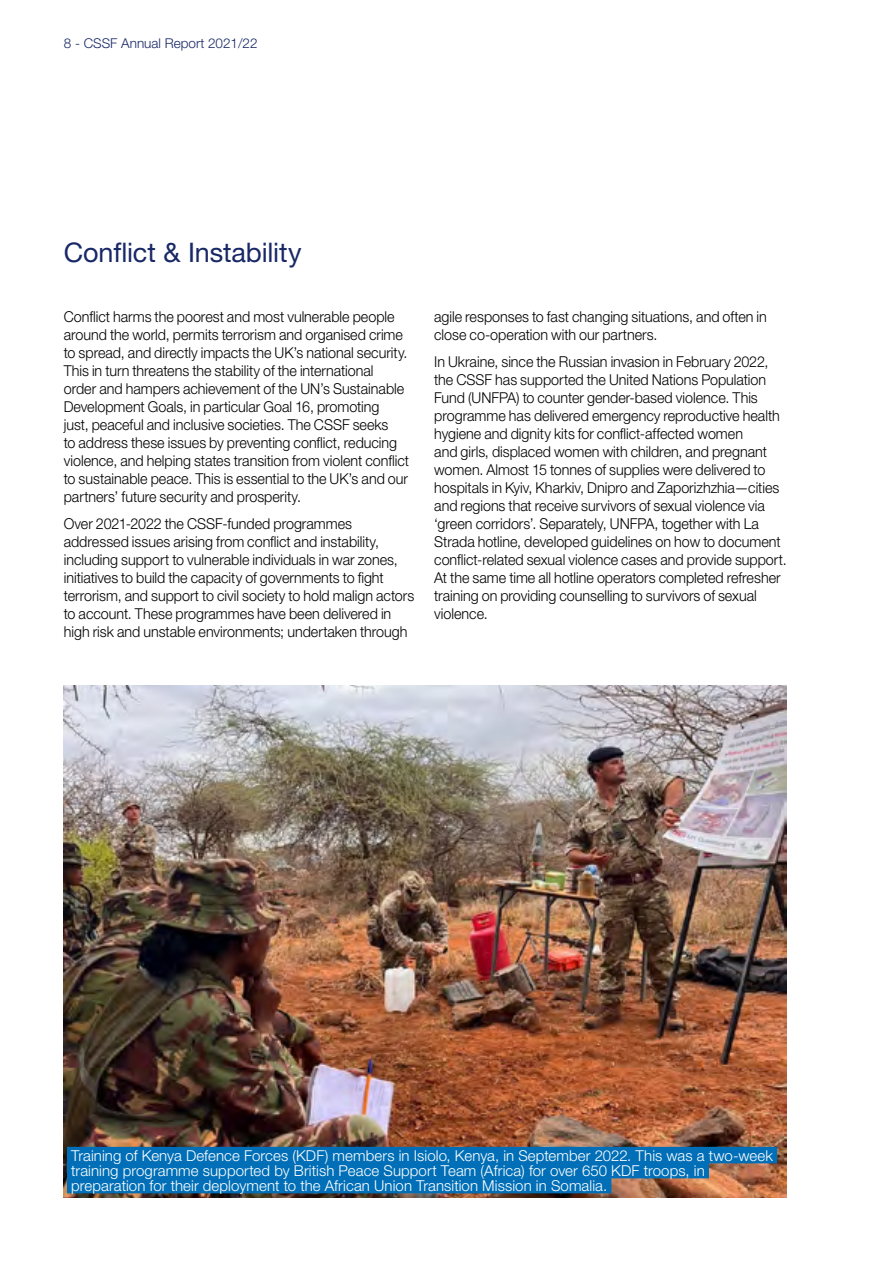
<style>
.page{position:relative;width:893px;height:1263px;background:#fff}
.page>*{position:absolute;margin:0;border:0;box-sizing:border-box;transform-origin:0 0}
.A_heading_-_Chapt_se{font:27px "Helvetica Neue LT Std";letter-spacing:-.005em;color:#182866}
.Body_copy{font:300 15px/18px "Helvetica Neue LT Std";color:#000;scale:.96 1}
.t1{font:300 15px "Helvetica Neue LT Std";letter-spacing:.005em;color:#fff}
.t2{font:300 13.5px "Helvetica Neue LT Std";color:#182866}
</style>
<div class="page">
<img style="left:64px;top:685px;width:723px;height:513px">
<div style="left:67px;top:1147px;width:710px;height:16px;background:#006fb7"></div>
<div style="left:67px;top:1162px;width:642px;height:16px;background:#006fb7"></div>
<div style="left:67px;top:1177px;width:544px;height:16px;background:#006fb7"></div>
<p class="t2" style="left:64px;top:35px;width:195px">8 - CSSF Annual Report 2021/22</p>
<p class="A_heading_-_Chapt_se" style="left:64px;top:236px;width:239px">Conflict &amp; Instability</p>
<p class="Body_copy" style="left:64px;top:308px;width:361px">Conflict harms the poorest and most vulnerable people around the world, permits terrorism and organised crime to spread, and directly impacts the UK’s national security.<br>This in turn threatens the stability of the international order and hampers achievement of the UN’s Sustainable Development Goals, in particular Goal 16, promoting<br>just, peaceful and inclusive societies. The CSSF seeks<br>to address these issues by preventing conflict, reducing violence, and helping states transition from violent conflict to sustainable peace. This is essential to the UK’s and our partners’ future security and prosperity.</p>
<p class="Body_copy" style="left:64px;top:514px;width:367px">Over 2021-2022 the CSSF-funded programmes addressed issues arising from conflict and instability, including support to vulnerable individuals in war zones, initiatives to build the capacity of governments to fight terrorism, and support to civil society to hold malign actors to account. These programmes have been delivered in high risk and unstable environments; undertaken through</p>
<p class="Body_copy" style="left:434px;top:308px;width:348px">agile responses to fast changing situations, and often in close co-operation with our partners.</p>
<p class="Body_copy" style="left:434px;top:352px;width:369px">In Ukraine, since the Russian invasion in February 2022, the CSSF has supported the United Nations Population Fund (UNFPA) to counter gender-based violence. This programme has delivered emergency reproductive health hygiene and dignity kits for conflict-affected women<br>and girls, displaced women with children, and pregnant women. Almost 15 tonnes of supplies were delivered to hospitals in Kyiv, Kharkiv, Dnipro and Zaporizhzhia—cities and regions that receive survivors of sexual violence via ‘green corridors’. Separately, UNFPA, together with La Strada hotline, developed guidelines on how to document conflict-related sexual violence cases and provide support.<br>At the same time all hotline operators completed refresher training on providing counselling to survivors of sexual violence.</p>
<p class="t1" style="left:71px;top:1147px;width:703px">Training of Kenya Defence Forces (KDF) members in Isiolo, Kenya, in September 2022. This was a two-week</p>
<p class="t1" style="left:71px;top:1162px;width:635px">training programme supported by British Peace Support Team (Africa) for over 650 KDF troops, in</p>
<p class="t1" style="left:71px;top:1177px;width:537px">preparation for their deployment to the African Union Transition Mission in Somalia.</p>
</div>
